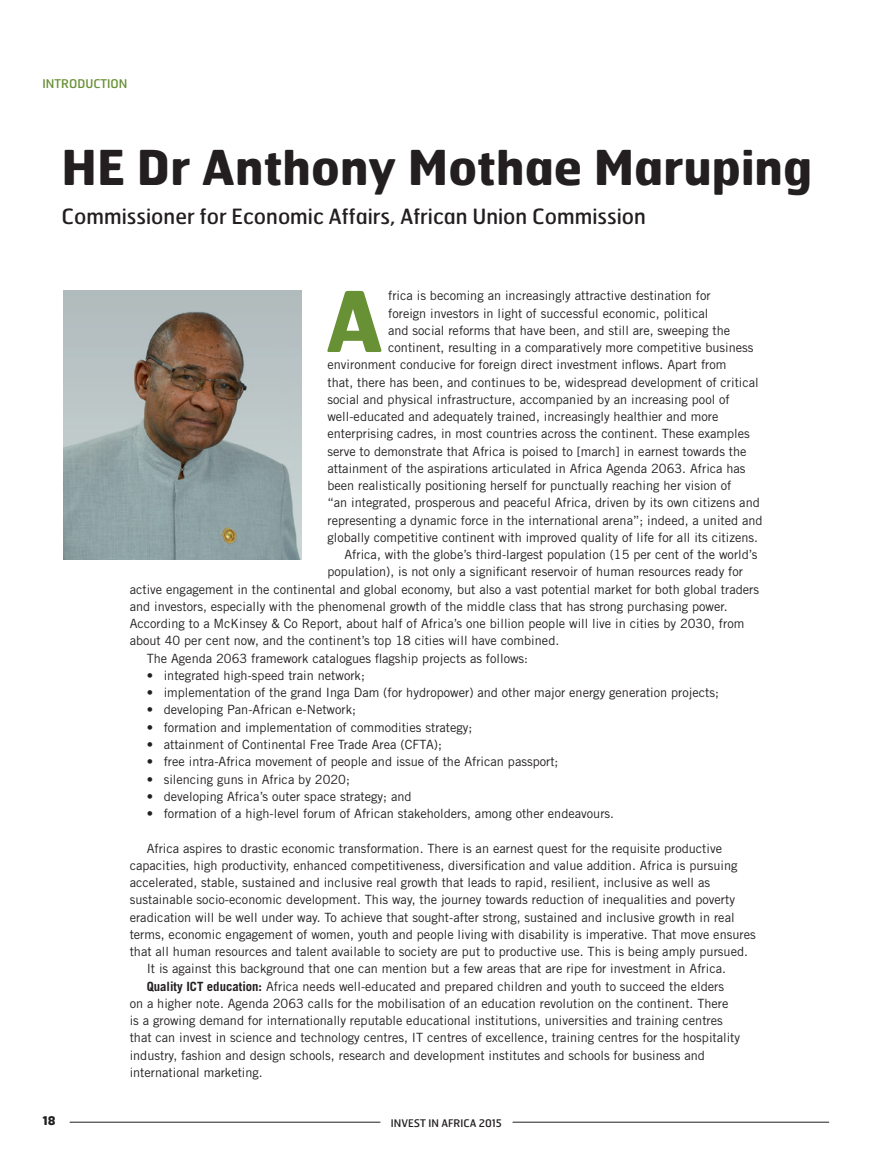
<style>
.page{position:relative;width:893px;height:1170px;background:#fff}
.page>*{position:absolute;margin:0;border:0;box-sizing:border-box;transform-origin:0 0}
.Body_Drop_Cap{font:700 83.4px "Hermes";color:#689035}
.Headline{font:700 48px "Hermes";color:#231f20}
.Foreword_Title{font:21px "Hermes";color:#231f20}
.Body{font:12.75px/17.2px "Trade Gothic";color:#231f20}
.Body_Drop_Cap-2{font:12.75px "Trade Gothic";color:#231f20}
.Strap_-_Left_page{font:12px "Hermes";color:#689035}
.Folio_number{font:700 12px "Hermes";color:#231f20}
.t1{font:10.5px "Hermes";color:#231f20}
.s1{font-weight:700}
</style>
<div class="page">
<hr style="left:70px;top:1121px;width:310px;height:1px;background:#231f20">
<hr style="left:513px;top:1121px;width:316px;height:1px;background:#231f20">
<img style="left:64px;top:290px;width:238px;height:269px">
<p class="Strap_-_Left_page" style="left:43px;top:76px;width:86px">INTRODUCTION</p>
<p class="Headline" style="left:62px;top:136px;width:752px">HE Dr Anthony Mothae Maruping</p>
<p class="Foreword_Title" style="left:62px;top:202px;width:586px">Commissioner for Economic Affairs, African Union Commission</p>
<p class="Body_Drop_Cap" style="left:326px;top:267px;width:59px">A</p>
<p class="Body_Drop_Cap-2" style="left:388px;top:288px;width:324px">frica is becoming an increasingly attractive destination for</p>
<p class="Body_Drop_Cap-2" style="left:388px;top:305px;width:322px">foreign investors in light of successful economic, political</p>
<p class="Body_Drop_Cap-2" style="left:388px;top:322px;width:344px">and social reforms that have been, and still are, sweeping the</p>
<p class="Body_Drop_Cap-2" style="left:388px;top:340px;width:367px">continent, resulting in a comparatively more competitive business</p>
<p class="Body_Drop_Cap-2" style="left:327px;top:357px;width:401px">environment conducive for foreign direct investment inflows. Apart from</p>
<p class="Body_Drop_Cap-2" style="left:327px;top:374px;width:433px">that, there has been, and continues to be, widespread development of critical</p>
<p class="Body_Drop_Cap-2" style="left:327px;top:391px;width:404px">social and physical infrastructure, accompanied by an increasing pool of</p>
<p class="Body_Drop_Cap-2" style="left:327px;top:409px;width:393px">well-educated and adequately trained, increasingly healthier and more</p>
<p class="Body_Drop_Cap-2" style="left:327px;top:426px;width:424px">enterprising cadres, in most countries across the continent. These examples</p>
<p class="Body_Drop_Cap-2" style="left:327px;top:443px;width:421px">serve to demonstrate that Africa is poised to [march] in earnest towards the</p>
<p class="Body_Drop_Cap-2" style="left:327px;top:460px;width:420px">attainment of the aspirations articulated in Africa Agenda 2063. Africa has</p>
<p class="Body_Drop_Cap-2" style="left:327px;top:478px;width:406px">been realistically positioning herself for punctually reaching her vision of</p>
<p class="Body_Drop_Cap-2" style="left:327px;top:495px;width:434px">“an integrated, prosperous and peaceful Africa, driven by its own citizens and</p>
<p class="Body_Drop_Cap-2" style="left:327px;top:512px;width:437px">representing a dynamic force in the international arena”; indeed, a united and</p>
<p class="Body_Drop_Cap-2" style="left:327px;top:529px;width:432px">globally competitive continent with improved quality of life for all its citizens.</p>
<p class="Body" style="left:344px;top:545px;width:414px">Africa, with the globe’s third-largest population (15 per cent of the world’s</p>
<p class="Body" style="left:327px;top:563px;width:417px">population), is not only a significant reservoir of human resources ready for</p>
<p class="Body" style="left:130px;top:580px;width:631px">active engagement in the continental and global economy, but also a vast potential market for both global traders</p>
<p class="Body" style="left:130px;top:597px;width:600px">and investors, especially with the phenomenal growth of the middle class that has strong purchasing power.</p>
<p class="Body" style="left:130px;top:614px;width:616px">According to a McKinsey &amp; Co Report, about half of Africa’s one billion people will live in cities by 2030, from</p>
<p class="Body" style="left:130px;top:632px;width:431px">about 40 per cent now, and the continent’s top 18 cities will have combined.</p>
<p class="Body" style="left:147px;top:649px;width:383px">The Agenda 2063 framework catalogues flagship projects as follows:</p>
<p class="Body" style="left:147px;top:666px;width:220px">• integrated high-speed train network;</p>
<p class="Body" style="left:147px;top:683px;width:574px">• implementation of the grand Inga Dam (for hydropower) and other major energy generation projects;</p>
<p class="Body" style="left:147px;top:701px;width:211px">• developing Pan-African e-Network;</p>
<p class="Body" style="left:147px;top:718px;width:327px">• formation and implementation of commodities strategy;</p>
<p class="Body" style="left:147px;top:735px;width:297px">• attainment of Continental Free Trade Area (CFTA);</p>
<p class="Body" style="left:147px;top:752px;width:413px">• free intra-Africa movement of people and issue of the African passport;</p>
<p class="Body" style="left:147px;top:770px;width:205px">• silencing guns in Africa by 2020;</p>
<p class="Body" style="left:147px;top:787px;width:266px">• developing Africa’s outer space strategy; and</p>
<p class="Body" style="left:147px;top:804px;width:469px">• formation of a high-level forum of African stakeholders, among other endeavours.</p>
<p class="Body" style="left:130px;top:839px;width:628px;text-indent:17px">Africa aspires to drastic economic transformation. There is an earnest quest for the requisite productive capacities, high productivity, enhanced competitiveness, diversification and value addition. Africa is pursuing accelerated, stable, sustained and inclusive real growth that leads to rapid, resilient, inclusive as well as sustainable socio-economic development. This way, the journey towards reduction of inequalities and poverty eradication will be well under way. To achieve that sought-after strong, sustained and inclusive growth in real terms, economic engagement of women, youth and people living with disability is imperative. That move ensures that all human resources and talent available to society are put to productive use. This is being amply pursued.</p>
<p class="Body" style="left:147px;top:959px;width:581px">It is against this background that one can mention but a few areas that are ripe for investment in Africa.</p>
<p class="Body" style="left:130px;top:977px;width:612px;text-indent:17px"><span class="s1">Quality ICT education:</span> Africa needs well-educated and prepared children and youth to succeed the elders on a higher note. Agenda 2063 calls for the mobilisation of an education revolution on the continent. There is a growing demand for internationally reputable educational institutions, universities and training centres that can invest in science and technology centres, IT centres of excellence, training centres for the hospitality industry, fashion and design schools, research and development institutes and schools for business and international marketing.</p>
<p class="Folio_number" style="left:43px;top:1112px;width:15px">18</p>
<p class="t1" style="left:391px;top:1115px;width:113px">INVEST IN AFRICA 2015</p>
</div>
